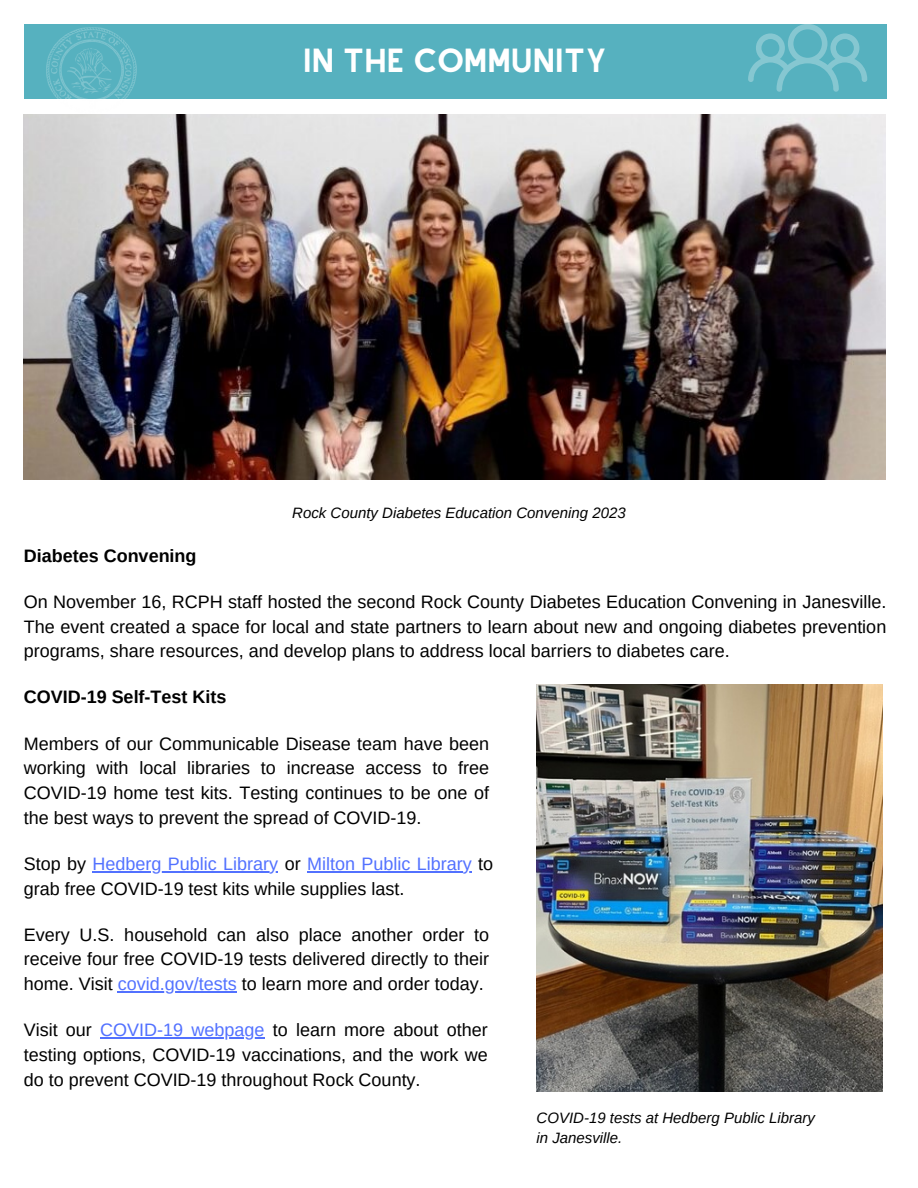
<style>
.page{position:relative;width:918px;height:1188px;background:#fff}
.page>*{position:absolute;margin:0;border:0;box-sizing:border-box;transform-origin:0 0}
.t1{font:29.25px "Alyssum Sans";color:#fff}
.t2{font:18px/24.8px "Arimo";color:#000;text-align:justify}
.t3{font:700 18px "Arimo";color:#000}
.t4{font:italic 15px/20.2px "Arimo";color:#000}
.s1{color:#5271ff}
</style>
<div class="page">
<div style="left:24px;top:25px;width:862px;height:74px;background:#56b1bf"></div>
<svg style="left:748px;top:24px;width:119px;height:68px"></svg>
<img style="left:24px;top:24px;width:136px;height:75px">
<img style="left:537px;top:684px;width:345px;height:408px">
<img style="left:24px;top:114px;width:862px;height:366px">
<hr style="left:118px;top:991px;width:119px;height:1px;background:#5271ff">
<hr style="left:93px;top:871px;width:185px;height:1px;background:#5271ff">
<hr style="left:307px;top:871px;width:165px;height:1px;background:#5271ff">
<hr style="left:100px;top:1037px;width:165px;height:2px;background:#5271ff">
<p class="t1" style="left:303px;top:43px;width:305px">IN THE COMMUNITY</p>
<p class="t4" style="left:292px;top:502px;width:335px">Rock County Diabetes Education Convening 2023</p>
<p class="t3" style="left:24px;top:545px;width:174px">Diabetes Convening</p>
<p class="t2" style="left:24px;top:589px;width:864px">On November 16, RCPH staff hosted the second Rock County Diabetes Education Convening in Janesville.<br>The event created a space for local and state partners to learn about new and ongoing diabetes prevention programs, share resources, and develop plans to address local barriers to diabetes care.</p>
<p class="t3" style="left:24px;top:687px;width:204px">COVID-19 Self-Test Kits</p>
<p class="t2" style="left:24px;top:731px;width:467px">Members of our Communicable Disease team have been working with local libraries to increase access to free COVID-19 home test kits. Testing continues to be one of the best ways to prevent the spread of COVID-19.</p>
<p class="t2" style="left:24px;top:851px;width:471px">Stop by <span class="s1">Hedberg Public Library</span> or <span class="s1">Milton Public Library</span> to grab free COVID-19 test kits while supplies last.</p>
<p class="t2" style="left:24px;top:922px;width:467px">Every U.S. household can also place another order to receive four free COVID-19 tests delivered directly to their home. Visit <span class="s1">covid.gov/tests</span> to learn more and order today.</p>
<p class="t2" style="left:24px;top:1018px;width:466px">Visit our <span class="s1">COVID-19 webpage</span> to learn more about other testing options, COVID-19 vaccinations, and the work we do to prevent COVID-19 throughout Rock County.</p>
<p class="t4" style="left:537px;top:1108px;width:280px">COVID-19 tests at Hedberg Public Library in Janesville.</p>
</div>
